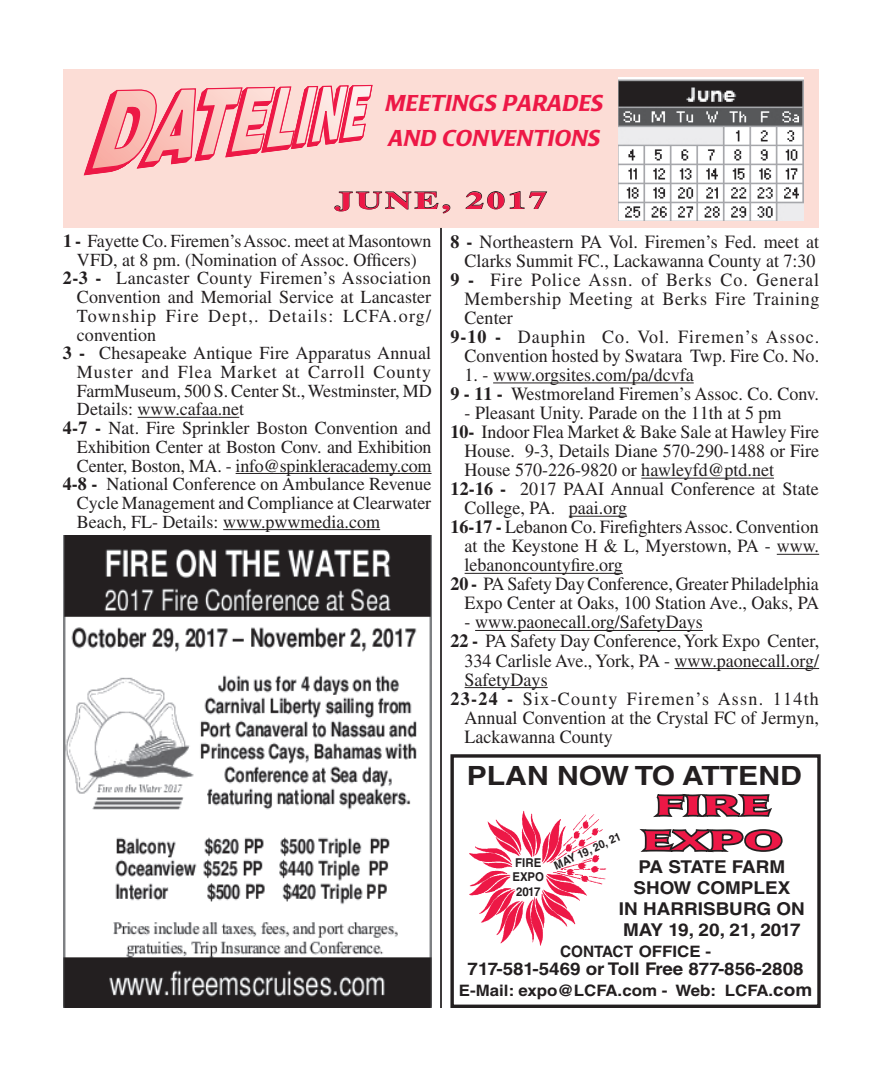
<style>
.page{position:relative;width:882px;height:1071px;background:#fff}
.page>*{position:absolute;margin:0;border:0;box-sizing:border-box;transform-origin:0 0}
.t1{font:700 26.43px "Helvetica LT Std";color:#231f20;scale:1.14 1}
.t2{font:500 26.43px/35px "Poppl Laudatio";letter-spacing:.02em;color:#ed1846;text-align:center;scale:1.95 1}
.t3{font:700 24.5px "Times LT Std";letter-spacing:.075em;color:#ed1846;scale:1.5 1}
.t4{font:italic 500 22.75px/35px "Poppl Laudatio";letter-spacing:.025em;color:#ed1846}
.t5{font:18.72px/19.1px "Times LT Std";color:#231f20;scale:.96 1}
.t6{font:18.72px "Times LT Std";letter-spacing:.035em;color:#231f20;scale:.96 1}
.t7{font:18.72px "Times LT Std";letter-spacing:.07em;color:#231f20;scale:.96 1}
.t8{font:18.72px "Times LT Std";letter-spacing:.05em;color:#231f20;scale:.96 1}
.t9{font:18.72px "Times LT Std";letter-spacing:.055em;color:#231f20;scale:.96 1}
.t10{font:18.38px "Times LT Std";color:#231f20}
.t11{font:18.38px "Times LT Std";letter-spacing:.025em;color:#231f20}
.t12{font:18.38px "Times LT Std";letter-spacing:.07em;color:#231f20}
.t13{font:18.38px "Times LT Std";letter-spacing:.05em;color:#231f20}
.t14{font:700 17.68px/21px "Helvetica LT Std";color:#231f20;text-align:right;scale:1.07 1}
.t15{font:700 17.5px "Helvetica LT Std";color:#231f20;scale:1.07 1}
.t16{font:700 15.75px "Helvetica LT Std";color:#231f20;scale:1.07 1}
.t17{font:700 15.75px "Helvetica LT Std";color:#231f20}
.t18{font:700 12.25px "Helvetica LT Std";color:#231f20;scale:.94 1}
.t19{font:700 11.2px "Helvetica LT Std";color:#231f20;scale:.96 1}
.s1{font-weight:700}
.s2{font-size:17.68px}
</style>
<div class="page">
<hr style="left:138px;top:417px;width:101px;height:1px;background:#231f20">
<hr style="left:236px;top:473px;width:196px;height:1px;background:#231f20">
<hr style="left:223px;top:529px;width:157px;height:1px;background:#231f20">
<div style="left:63px;top:69px;width:756px;height:159px;background:#fcddd6"></div>
<svg style="left:84px;top:85px;width:289px;height:90px"></svg>
<hr style="left:493px;top:382px;width:201px;height:1px;background:#231f20">
<hr style="left:641px;top:478px;width:133px;height:1px;background:#231f20">
<hr style="left:569px;top:516px;width:58px;height:1px;background:#231f20">
<hr style="left:777px;top:554px;width:42px;height:1px;background:#231f20">
<hr style="left:465px;top:573px;width:158px;height:1px;background:#231f20">
<hr style="left:475px;top:630px;width:228px;height:1px;background:#231f20">
<hr style="left:675px;top:668px;width:144px;height:1px;background:#231f20">
<hr style="left:465px;top:687px;width:83px;height:1px;background:#231f20">
<hr style="left:440px;top:228px;width:2px;height:780px;background:#231f20">
<div style="left:450px;top:754px;width:371px;height:254px;border:3px solid #231f20"></div>
<img style="left:469px;top:810px;width:138px;height:136px">
<svg style="left:653px;top:794px;width:119px;height:24px"></svg>
<svg style="left:639px;top:829px;width:144px;height:24px"></svg>
<img style="left:619px;top:78px;width:185px;height:142px">
<svg style="left:334px;top:191px;width:117px;height:23px"></svg>
<svg style="left:465px;top:191px;width:83px;height:19px"></svg>
<img style="left:63px;top:536px;width:369px;height:472px">
<p class="t4" style="left:385px;top:86px;width:219px">MEETINGS PARADES<br>AND</p>
<p class="t4" style="left:442px;top:121px;width:159px">CONVENTIONS</p>
<h2 class="t3" style="left:335px;top:186px;width:143px">JUNE, 2017</h2>
<p class="t10" style="left:63px;top:231px;width:370px"><span class="s1">1 -</span> Fayette Co. Firemen’s Assoc. meet at Masontown</p>
<p class="t10" style="left:77px;top:249px;width:341px">VFD, at 8 pm. (Nomination of Assoc. Officers)</p>
<p class="t11" style="left:63px;top:268px;width:370px"><span class="s1">2-3 -</span> Lancaster County Firemen’s Association</p>
<p class="t10" style="left:77px;top:287px;width:356px">Convention and Memorial Service at Lancaster</p>
<p class="t12" style="left:77px;top:305px;width:356px">Township Fire Dept,. Details: LCFA.org/</p>
<p class="t10" style="left:77px;top:324px;width:81px">convention</p>
<p class="t10" style="left:63px;top:343px;width:370px"><span class="s1">3 -</span> Chesapeake Antique Fire Apparatus Annual</p>
<p class="t13" style="left:77px;top:362px;width:356px">Muster and Flea Market at Carroll County</p>
<p class="t10" style="left:77px;top:380px;width:356px">FarmMuseum, 500 S. Center St., Westminster, MD</p>
<p class="t10" style="left:77px;top:399px;width:169px">Details: www.cafaa.net</p>
<p class="t10" style="left:63px;top:418px;width:370px"><span class="s1">4-7 -</span> Nat. Fire Sprinkler Boston Convention and</p>
<p class="t10" style="left:77px;top:436px;width:356px">Exhibition Center at Boston Conv. and Exhibition</p>
<p class="t10" style="left:77px;top:455px;width:356px">Center, Boston, MA. - info@spinkleracademy.com</p>
<p class="t10" style="left:63px;top:474px;width:370px"><span class="s1">4-8 -</span> National Conference on Ambulance Revenue</p>
<p class="t10" style="left:77px;top:492px;width:356px">Cycle Management and Compliance at Clearwater</p>
<p class="t10" style="left:77px;top:511px;width:305px">Beach, FL- Details: www.pwwmedia.com</p>
<p class="t5" style="left:451px;top:232px;width:385px"><span class="s1">8 -</span> Northeastern PA Vol. Firemen’s Fed. meet at</p>
<p class="t5" style="left:465px;top:251px;width:367px">Clarks Summit FC., Lackawanna County at 7:30</p>
<p class="t8" style="left:451px;top:269px;width:385px"><span class="s1">9 -</span> Fire Police Assn. of Berks Co. General</p>
<p class="t6" style="left:465px;top:288px;width:371px">Membership Meeting at Berks Fire Training</p>
<p class="t5" style="left:465px;top:308px;width:52px">Center</p>
<p class="t9" style="left:451px;top:326px;width:385px"><span class="s1">9-10 -</span> Dauphin Co. Vol. Firemen’s Assoc.</p>
<p class="t5" style="left:465px;top:346px;width:371px">Convention hosted by Swatara Twp. Fire Co. No.</p>
<p class="t5" style="left:451px;top:365px;width:385px;text-indent:14px">1. - www.orgsites.com/pa/dcvfa<br><span class="s1">9 - 11 -</span> Westmoreland Firemen’s Assoc. Co. Conv.</p>
<p class="t5" style="left:465px;top:403px;width:332px">- Pleasant Unity. Parade on the 11th at 5 pm</p>
<p class="t5" style="left:451px;top:422px;width:385px"><span class="s1">10-</span> Indoor Flea Market &amp; Bake Sale at Hawley Fire</p>
<p class="t5" style="left:465px;top:441px;width:371px">House. 9-3, Details Diane 570-290-1488 or Fire</p>
<p class="t5" style="left:465px;top:460px;width:324px">House 570-226-9820 or hawleyfd@ptd.net</p>
<p class="t5" style="left:451px;top:479px;width:385px"><span class="s1">12-16 -</span> 2017 PAAI Annual Conference at State</p>
<p class="t5" style="left:465px;top:498px;width:171px">College, PA. paai.org</p>
<p class="t5" style="left:451px;top:517px;width:385px"><span class="s1">16-17 -</span> Lebanon Co. Firefighters Assoc. Convention</p>
<p class="t5" style="left:465px;top:536px;width:371px">at the Keystone H &amp; L, Myerstown, PA - www.</p>
<p class="t5" style="left:465px;top:555px;width:166px">lebanoncountyfire.org</p>
<p class="t5" style="left:451px;top:574px;width:385px"><span class="s1">20 -</span> PA Safety Day Conference, Greater Philadelphia</p>
<p class="t5" style="left:465px;top:594px;width:371px">Expo Center at Oaks, 100 Station Ave., Oaks, PA</p>
<p class="t5" style="left:465px;top:613px;width:250px">- www.paonecall.org/SafetyDays</p>
<p class="t5" style="left:451px;top:632px;width:385px"><span class="s1">22 -</span> PA Safety Day Conference, York Expo Center,</p>
<p class="t5" style="left:465px;top:651px;width:371px">334 Carlisle Ave., York, PA - www.paonecall.org/</p>
<p class="t5" style="left:465px;top:670px;width:88px">SafetyDays</p>
<p class="t7" style="left:451px;top:688px;width:385px"><span class="s1">23-24 -</span> Six-County Firemen’s Assn. 114th</p>
<p class="t5" style="left:465px;top:708px;width:371px">Annual Convention at the Crystal FC of Jermyn,</p>
<p class="t5" style="left:465px;top:727px;width:156px">Lackawanna County</p>
<h1 class="t1" style="left:467px;top:760px;width:293px">PLAN NOW TO ATTEND</h1>
<h1 class="t2" style="left:643px;top:789px;width:73px">FIRE<br>EXPO</h1>
<p class="t19" style="left:552px;top:860px;width:77px;rotate:-25deg">MAY 19, 20, 21</p>
<p class="t18" style="left:515px;top:855px;width:15px">FIRE</p>
<p class="t18" style="left:512px;top:870px;width:34px">EXPO</p>
<p class="t18" style="left:516px;top:884px;width:27px">2017</p>
<p class="t14" style="left:639px;top:856px;width:138px">PA STATE FAR M</p>
<p class="t14" style="left:633px;top:877px;width:148px">SHOW COMPLEX</p>
<p class="t14" style="left:619px;top:898px;width:48px">IN HARRIS</p>
<p class="t14" style="left:623px;top:898px;width:171px">BURG ON<br>MAY 19, 20, 21, 2017</p>
<p class="t17" style="left:560px;top:942px;width:123px">CONTACT OFFICE</p>
<p class="t16" style="left:705px;top:942px;width:7px">-</p>
<p class="t15" style="left:468px;top:958px;width:315px">717-581-5469 or Toll Free 877-856-2808</p>
<p class="t16" style="left:459px;top:981px;width:332px">E-Mail: expo@LCFA.com - Web: LCFA.<span class="s2">com</span></p>
</div>
